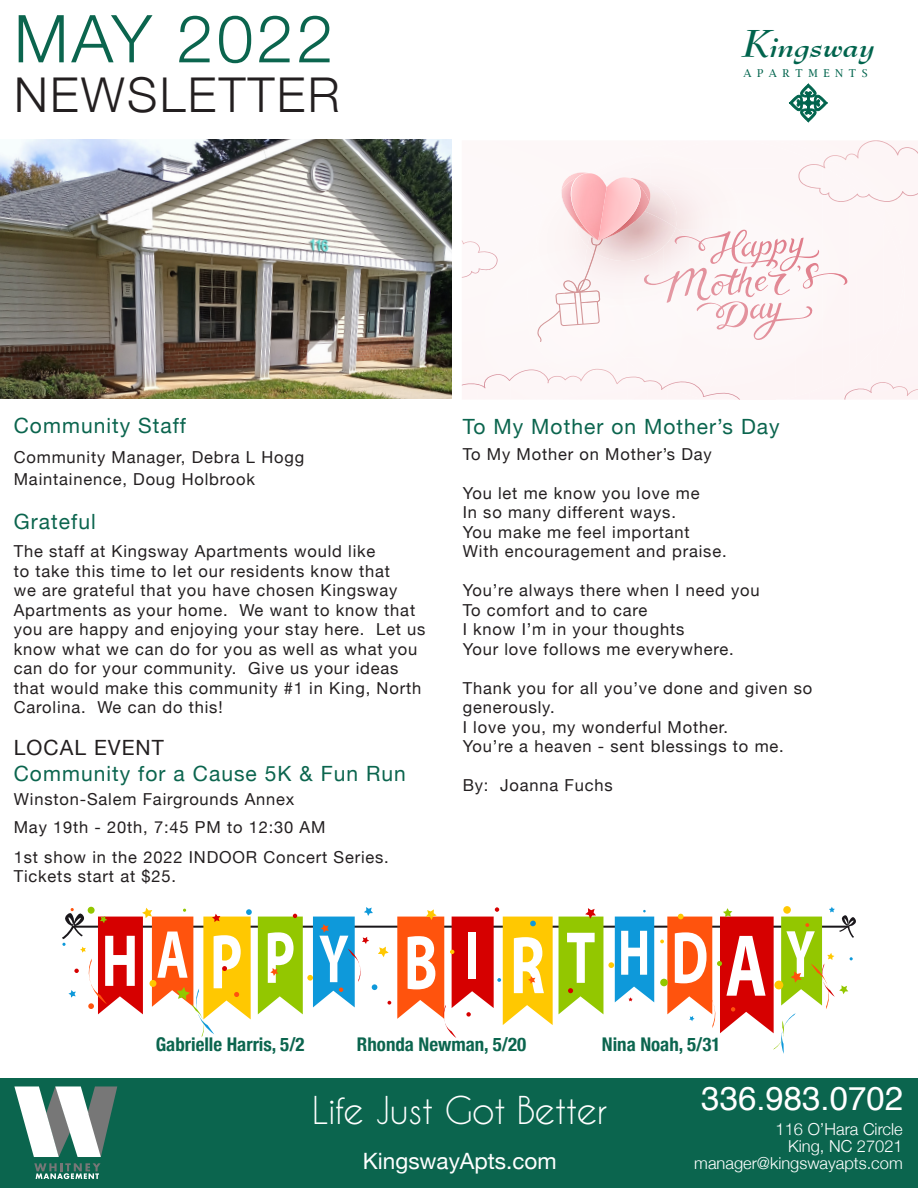
<style>
.page{position:relative;width:918px;height:1188px;background:#fff}
.page>*{position:absolute;margin:0;border:0;box-sizing:border-box;transform-origin:0 0}
.t1{font:300 66px "Helvetica Neue";letter-spacing:.05em;color:#0b654e}
.t2{font:300 48px "Helvetica Neue";letter-spacing:.05em;color:#231f20}
.t3{font:36px "Caviar Dreams";letter-spacing:-.02em;color:#fff}
.t4{font:33px "Helvetica";color:#fff}
.t5{font:italic 700 30.9px "Bernhard Modern BT";color:#00644d}
.t6{font:22.5px "Helvetica Neue";color:#fff}
.t7{font:21px "Helvetica Neue";letter-spacing:.05em;color:#0b654e}
.t8{font:21px "Helvetica Neue";letter-spacing:.05em;color:#231f20}
.t9{font:700 condensed 18.9px "Helvetica Neue";color:#0b654e}
.t10{font:16.5px/19.5px "Helvetica Neue";letter-spacing:.05em;color:#231f20}
.t11{font:300 16.5px "Helvetica Neue";color:#fff}
.t12{font:10.8px "Lucida Bright";letter-spacing:.515em;color:#00644d}
.s1{font-size:38.4px}
</style>
<div class="page">
<svg style="left:789px;top:84px;width:38px;height:38px"></svg>
<img style="left:0;top:140px;width:452px;height:259px">
<div style="left:0;top:1079px;width:918px;height:109px;background:#0b654e"></div>
<svg style="left:14px;top:1086px;width:103px;height:71px"></svg>
<svg style="left:34px;top:1163px;width:67px;height:16px"></svg>
<hr style="left:72px;top:926px;width:777px;height:2px;background:#1a171b">
<svg style="left:559px;top:908px;width:95px;height:106px"></svg>
<svg style="left:62px;top:908px;width:190px;height:129px"></svg>
<svg style="left:258px;top:907px;width:133px;height:107px"></svg>
<svg style="left:660px;top:907px;width:196px;height:147px"></svg>
<svg style="left:397px;top:907px;width:156px;height:131px"></svg>
<img style="left:796px;top:398px;width:14px;height:1px">
<img style="left:796px;top:394px;width:14px;height:4px">
<img style="left:775px;top:273px;width:21px;height:127px">
<div style="left:795px;top:273px;width:14px;height:124px;background:#fdf6f7"></div>
<div style="left:809px;top:273px;width:14px;height:119px;background:#fdf5f6"></div>
<img style="left:822px;top:273px;width:7px;height:114px">
<img style="left:829px;top:273px;width:14px;height:6px">
<img style="left:843px;top:275px;width:5px;height:10px">
<img style="left:735px;top:273px;width:40px;height:127px">
<img style="left:728px;top:273px;width:7px;height:55px">
<img style="left:724px;top:274px;width:4px;height:13px">
<img style="left:704px;top:274px;width:20px;height:56px">
<img style="left:697px;top:280px;width:7px;height:32px">
<img style="left:724px;top:287px;width:7px;height:41px">
<img style="left:666px;top:297px;width:6px;height:6px">
<div style="left:823px;top:325px;width:95px;height:75px;background:#fdf4f5"></div>
<div style="left:462px;top:369px;width:278px;height:31px;background:#fdf6f7"></div>
<svg style="left:462px;top:240px;width:36px;height:38px"></svg>
<img style="left:670px;top:273px;width:20px;height:23px">
<img style="left:689px;top:273px;width:7px;height:15px">
<img style="left:664px;top:261px;width:6px;height:39px">
<img style="left:696px;top:273px;width:7px;height:12px">
<img style="left:657px;top:261px;width:7px;height:24px">
<img style="left:651px;top:261px;width:6px;height:25px">
<img style="left:702px;top:273px;width:7px;height:7px">
<img style="left:651px;top:211px;width:16px;height:50px">
<svg style="left:537px;top:168px;width:114px;height:174px"></svg>
<svg style="left:667px;top:140px;width:251px;height:133px"></svg>
<p class="t1" style="left:14px;top:-14px;width:321px">MAY 2022</p>
<p class="t2" style="left:14px;top:56px;width:327px">NEWSLETTER</p>
<p class="t5" style="left:743px;top:26px;width:134px"><span class="s1">K</span>ingsway</p>
<p class="t12" style="left:743px;top:67px;width:126px">APARTMENTS</p>
<p class="t7" style="left:14px;top:411px;width:174px">Community Staff</p>
<p class="t10" style="left:14px;top:446px;width:292px;line-height:22.5px">Community Manager, Debra L Hogg<br>Maintainence, Doug Holbrook</p>
<p class="t7" style="left:14px;top:506px;width:84px">Grateful</p>
<p class="t10" style="left:14px;top:542px;width:413px">The staff at Kingsway Apartments would like<br>to take this time to let our residents know that<br>we are grateful that you have chosen Kingsway Apartments as your home. We want to know that you are happy and enjoying your stay here. Let us know what we can do for you as well as what you can do for your community. Give us your ideas that would make this community #1 in King, North Carolina. We can do this!</p>
<p class="t8" style="left:14px;top:733px;width:152px">LOCAL EVENT</p>
<p class="t7" style="left:14px;top:758px;width:394px">Community for a Cause 5K &amp; Fun Run</p>
<p class="t10" style="left:14px;top:790px;width:282px">Winston-Salem Fairgrounds Annex</p>
<p class="t10" style="left:14px;top:818px;width:313px">May 19th - 20th, 7:45 PM to 12:30 AM</p>
<p class="t10" style="left:14px;top:848px;width:377px">1st show in the 2022 INDOOR Concert Series.<br>Tickets start at $25.</p>
<p class="t7" style="left:463px;top:412px;width:318px">To My Mother on Mother’s Day</p>
<p class="t10" style="left:463px;top:445px;width:251px">To My Mother on Mother’s Day</p>
<p class="t10" style="left:463px;top:484px;width:238px">You let me know you love me</p>
<p class="t10" style="left:463px;top:503px;width:215px">In so many different ways.</p>
<p class="t10" style="left:463px;top:523px;width:228px">You make me feel important</p>
<p class="t10" style="left:463px;top:542px;width:265px">With encouragement and praise.</p>
<p class="t10" style="left:463px;top:581px;width:298px">You’re always there when I need you</p>
<p class="t10" style="left:463px;top:601px;width:186px">To comfort and to care</p>
<p class="t10" style="left:463px;top:620px;width:223px">I know I’m in your thoughts</p>
<p class="t10" style="left:463px;top:640px;width:272px">Your love follows me everywhere.</p>
<p class="t10" style="left:463px;top:679px;width:351px">Thank you for all you’ve done and given so generously.</p>
<p class="t10" style="left:463px;top:718px;width:267px">I love you, my wonderful Mother.</p>
<p class="t10" style="left:463px;top:737px;width:323px">You’re a heaven - sent blessings to me.</p>
<p class="t10" style="left:463px;top:776px;width:152px">By: Joanna Fuchs</p>
<p class="t9" style="left:156px;top:1029px;width:150px">Gabrielle Harris, 5/2</p>
<p class="t9" style="left:357px;top:1029px;width:171px">Rhonda Newman, 5/20</p>
<p class="t9" style="left:602px;top:1029px;width:120px">Nina Noah, 5/31</p>
<p class="t4" style="left:701px;top:1072px;width:203px">336.983.0702</p>
<p class="t11" style="left:776px;top:1116px;width:129px">116 O’Hara Circle</p>
<p class="t11" style="left:788px;top:1133px;width:116px">King, NC 27021</p>
<p class="t3" style="left:312px;top:1089px;width:297px">Life Just Got Better</p>
<p class="t6" style="left:363px;top:1145px;width:195px">KingswayApts.com</p>
<p class="t11" style="left:694px;top:1150px;width:210px">manager@kingswayapts.com</p>
</div>
